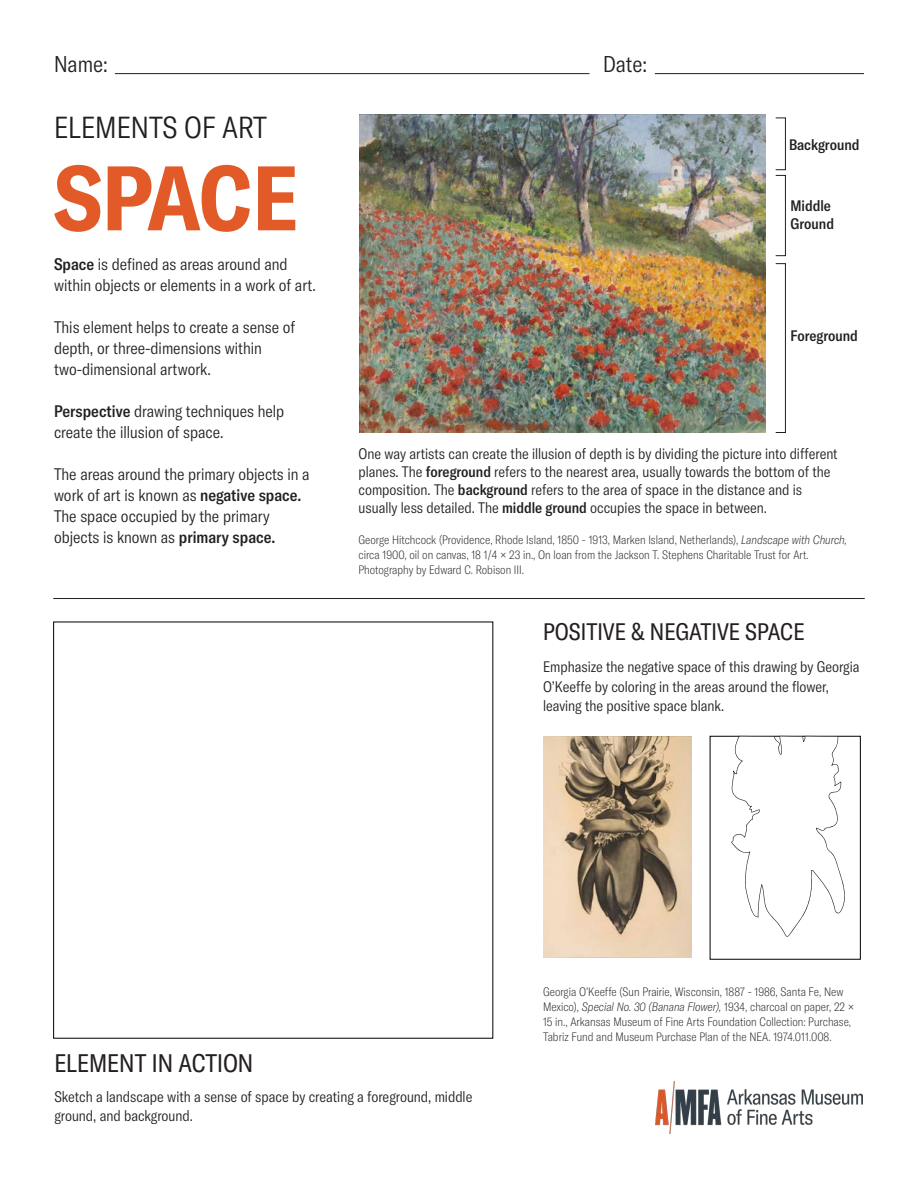
<style>
.page{position:relative;width:918px;height:1188px;background:#fff}
.page>*{position:absolute;margin:0;border:0;box-sizing:border-box;transform-origin:0 0}
.t1{font:700 condensed 90px "GT America";letter-spacing:-.01em;color:#e15a27}
.t2{font:300 condensed 30px "GT America";color:#231f20}
.t3{font:condensed 25.05px "GT America";color:#231f20}
.t4{font:condensed 23.55px "GT America";color:#231f20}
.t5{font:300 condensed 22.5px "GT America";color:#231f20}
.t6{font:300 condensed 16.5px/21px "GT America";color:#231f20}
.t7{font:300 condensed 15px/19.5px "GT America";color:#231f20}
.t8{font:500 condensed 15px "GT America";color:#231f20}
.t9{font:100 condensed 12px/15px "GT America";color:#231f20}
.s1{font-weight:500}
.s2{font-style:italic}
</style>
<div class="page">
<hr style="left:115px;top:73px;width:474px;height:1px;background:#231f20">
<hr style="left:655px;top:73px;width:209px;height:1px;background:#231f20">
<img style="left:543px;top:737px;width:149px;height:220px">
<div style="left:710px;top:736px;width:151px;height:224px;border:1px solid #000"></div>
<svg style="left:731px;top:736px;width:115px;height:201px"></svg>
<hr style="left:53px;top:598px;width:812px;height:1px;background:#231f20">
<img style="left:360px;top:114px;width:406px;height:319px">
<div style="left:775px;top:118px;width:11px;height:52px;border:1px solid #231f20"></div>
<div style="left:775px;top:175px;width:11px;height:81px;border:1px solid #231f20"></div>
<div style="left:775px;top:263px;width:11px;height:170px;border:1px solid #231f20"></div>
<img style="left:656px;top:1082px;width:207px;height:52px">
<p class="t5" style="left:54px;top:51px;width:55px">Name:</p>
<p class="t2" style="left:54px;top:110px;width:215px">ELEMENTS OF ART</p>
<p class="t1" style="left:54px;top:143px;width:246px">SPACE</p>
<p class="t6" style="left:54px;top:254px;width:263px"><span class="s1">Space</span> is defined as areas around and within objects or elements in a work of art.</p>
<p class="t6" style="left:54px;top:317px;width:243px">This element helps to create a sense of depth, or three-dimensions within two-dimensional artwork.</p>
<p class="t6" style="left:54px;top:401px;width:232px"><span class="s1">Perspective</span> drawing techniques help create the illusion of space.</p>
<p class="t6" style="left:54px;top:464px;width:257px">The areas around the primary objects in a work of art is known as <span class="s1">negative space.<br></span>The space occupied by the primary objects is known as <span class="s1">primary space.</span></p>
<p class="t5" style="left:603px;top:51px;width:46px">Date:</p>
<p class="t8" style="left:789px;top:136px;width:72px">Background</p>
<p class="t8" style="left:791px;top:197px;width:42px">Middle</p>
<p class="t8" style="left:791px;top:215px;width:45px">Ground</p>
<p class="t8" style="left:791px;top:327px;width:69px">Foreground</p>
<p class="t7" style="left:358px;top:445px;width:481px;line-height:18px">One way artists can create the illusion of depth is by dividing the picture into different planes. The <span class="s1">foreground</span> refers to the nearest area, usually towards the bottom of the composition. The <span class="s1">background</span> refers to the area of space in the distance and is usually less detailed. The <span class="s1">middle ground</span> occupies the space in between.</p>
<p class="t9" style="left:358px;top:533px;width:490px">George Hitchcock (Providence, Rhode Island, 1850 - 1913, Marken Island, Netherlands), <span class="s2">Landscape with Church, </span>circa 1900, oil on canvas, 18 1/4 × 23 in., On loan from the Jackson T. Stephens Charitable Trust for Art.<br>Photography by Edward C. Robison III.</p>
<p class="t4" style="left:543px;top:618px;width:263px">POSITIVE &amp; NEGATIVE SPACE</p>
<p class="t7" style="left:543px;top:657px;width:318px">Emphasize the negative space of this drawing by Georgia<br>O’Keeffe by coloring in the areas around the flower, leaving the positive space blank.</p>
<p class="t3" style="left:54px;top:1049px;width:201px">ELEMENT IN ACTION</p>
<p class="t9" style="left:543px;top:984px;width:313px">Georgia O’Keeffe (Sun Prairie, Wisconsin, 1887 - 1986, Santa Fe, New Mexico), <span class="s2">Special No. 30 (Banana Flower),</span> 1934, charcoal on paper, 22 × 15 in., Arkansas Museum of Fine Arts Foundation Collection: Purchase, Tabriz Fund and Museum Purchase Plan of the NEA. 1974.011.008.</p>
<p class="t7" style="left:54px;top:1087px;width:420px">Sketch a landscape with a sense of space by creating a foreground, middle ground, and background.</p>
</div>
